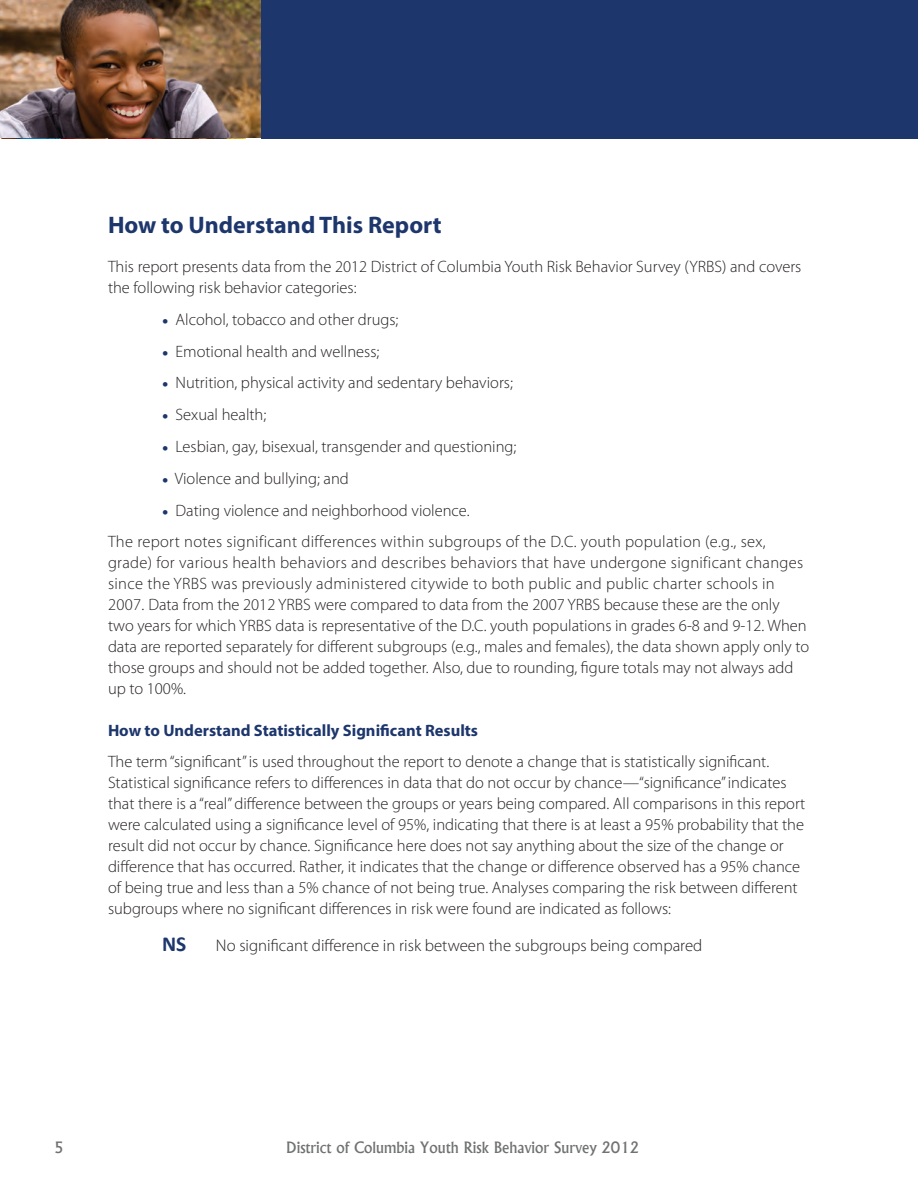
<style>
.page{position:relative;width:918px;height:1188px;background:#fff}
.page>*{position:absolute;margin:0;border:0;box-sizing:border-box;transform-origin:0 0}
.t1{font:700 24px "Myriad Pro";color:#1d366c}
.t2{font:700 21.45px "Calibri";color:#1d366c}
.t3{font:300 16.8px "Myriad Pro";color:#231f20}
.t4{font:300 16.5px/21px "Myriad Pro";color:#231f20}
.t5{font:300 16.5px/31.8px "Myriad Pro";letter-spacing:.02em;color:#231f20}
.t6{font:700 16.5px "Myriad Pro";color:#1d366c}
.t7{font:500 15px "Albertus";color:#707171}
.s1{font-size:25.5px;color:#1d366c}
</style>
<div class="page">
<img style="left:243px;top:0;width:18px;height:137px">
<img style="left:0;top:0;width:243px;height:139px">
<div style="left:261px;top:0;width:657px;height:139px;background:#1d366c"></div>
<h1 class="t1" style="left:108px;top:210px;width:335px">How to Understand This Report</h1>
<p class="t4" style="left:108px;top:256px;width:695px">This report presents data from the 2012 District of Columbia Youth Risk Behavior Survey (YRBS) and covers the following risk behavior categories:</p>
<p class="t4" style="left:162px;top:309px;width:238px"><span class="s1">•</span> Alcohol, tobacco and other drugs;</p>
<p class="t4" style="left:162px;top:340px;width:219px"><span class="s1">•</span> Emotional health and wellness;</p>
<p class="t4" style="left:162px;top:372px;width:352px"><span class="s1">•</span> Nutrition, physical activity and sedentary behaviors;</p>
<p class="t4" style="left:162px;top:404px;width:106px"><span class="s1">•</span> Sexual health;</p>
<p class="t4" style="left:162px;top:436px;width:356px"><span class="s1">•</span> Lesbian, gay, bisexual, transgender and questioning;</p>
<p class="t4" style="left:162px;top:468px;width:188px"><span class="s1">•</span> Violence and bullying; and</p>
<p class="t5" style="left:108px;top:494px;width:659px;text-indent:54px"><span class="s1">•</span> Dating violence and neighborhood violence.<br>The report notes significant differences within subgroups of the D.C. youth population (e.g., sex,</p>
<p class="t4" style="left:108px;top:552px;width:703px">grade) for various health behaviors and describes behaviors that have undergone significant changes since the YRBS was previously administered citywide to both public and public charter schools in 2007. Data from the 2012 YRBS were compared to data from the 2007 YRBS because these are the only two years for which YRBS data is representative of the D.C. youth populations in grades 6-8 and 9-12. When data are reported separately for different subgroups (e.g., males and females), the data shown apply only to those groups and should not be added together. Also, due to rounding, figure totals may not always add up to 100%.</p>
<p class="t6" style="left:108px;top:719px;width:372px">How to Understand Statistically Significant Results</p>
<p class="t4" style="left:108px;top:751px;width:699px">The term “significant” is used throughout the report to denote a change that is statistically significant.<br>Statistical significance refers to differences in data that do not occur by chance—“significance” indicates that there is a “real” difference between the groups or years being compared. All comparisons in this report were calculated using a significance level of 95%, indicating that there is at least a 95% probability that the result did not occur by chance. Significance here does not say anything about the size of the change or difference that has occurred. Rather, it indicates that the change or difference observed has a 95% chance of being true and less than a 5% chance of not being true. Analyses comparing the risk between different subgroups where no significant differences in risk were found are indicated as follows:</p>
<h2 class="t2" style="left:162px;top:930px;width:26px">NS</h2>
<p class="t3" style="left:216px;top:935px;width:488px">No significant difference in risk between the subgroups being compared</p>
<p class="t7" style="left:54px;top:1138px;width:11px">5</p>
<p class="t7" style="left:286px;top:1138px;width:354px">District of Columbia Youth Risk Behavior Survey 2012</p>
</div>
